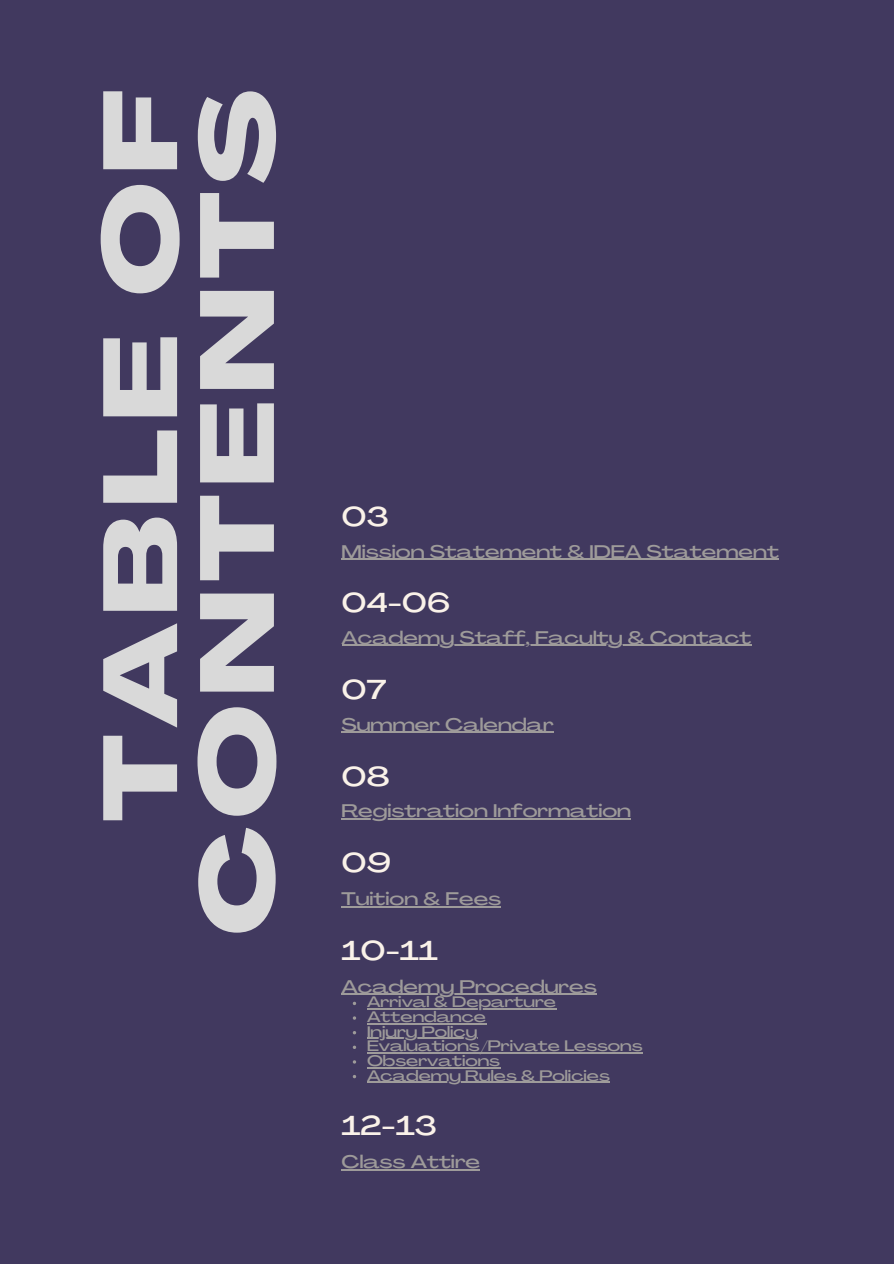
<style>
.page{position:relative;width:894px;height:1264px;background:#fff}
.page>*{position:absolute;margin:0;border:0;box-sizing:border-box;transform-origin:0 0}
.t1{font:800 103.05px/96.8px "Agrandir Grand";letter-spacing:.07em;color:#d9d9d9;text-align:right}
.t2{font:500 27px "Agrandir Grand";color:#faf2e9}
.t3{font:500 18px "Agrandir Grand";color:#9e9b9a}
.t4{font:500 15px "Agrandir Grand";color:#9e9b9a}
</style>
<div class="page">
<div style="left:0;top:0;width:893px;height:1263px;background:#41395f"></div>
<hr style="left:341px;top:559px;width:437px;height:1px;background:#9e9b9a">
<hr style="left:341px;top:645px;width:410px;height:1px;background:#9e9b9a">
<hr style="left:341px;top:818px;width:290px;height:1px;background:#9e9b9a">
<hr style="left:341px;top:906px;width:160px;height:1px;background:#9e9b9a">
<hr style="left:341px;top:732px;width:212px;height:1px;background:#9e9b9a">
<hr style="left:341px;top:993px;width:255px;height:2px;background:#9e9b9a">
<hr style="left:367px;top:1008px;width:189px;height:1px;background:#9e9b9a">
<hr style="left:367px;top:1023px;width:119px;height:1px;background:#9e9b9a">
<hr style="left:367px;top:1037px;width:110px;height:1px;background:#9e9b9a">
<hr style="left:367px;top:1052px;width:275px;height:1px;background:#9e9b9a">
<hr style="left:367px;top:1067px;width:133px;height:1px;background:#9e9b9a">
<hr style="left:367px;top:1081px;width:242px;height:1px;background:#9e9b9a">
<hr style="left:363px;top:1168px;width:117px;height:1px;background:#9e9b9a">
<h1 class="t1" style="left:103px;top:935px;width:848px;rotate:-90deg">TABLE OF<br>CONTENTS</h1>
<p class="t2" style="left:341px;top:505px;width:49px">03</p>
<h3 class="t3" style="left:341px;top:544px;width:439px">Mission Statement &amp; IDEA Statement</h3>
<h2 class="t2" style="left:341px;top:591px;width:110px">04-06</h2>
<h3 class="t3" style="left:341px;top:630px;width:411px">Academy Staff, Faculty &amp; Contact</h3>
<p class="t2" style="left:341px;top:678px;width:46px">07</p>
<h3 class="t3" style="left:341px;top:717px;width:213px">Summer Calendar</h3>
<p class="t2" style="left:341px;top:765px;width:49px">08</p>
<h3 class="t3" style="left:341px;top:803px;width:291px">Registration Information</h3>
<p class="t2" style="left:341px;top:851px;width:51px">09</p>
<h3 class="t3" style="left:341px;top:891px;width:161px">Tuition &amp; Fees</h3>
<h2 class="t2" style="left:341px;top:939px;width:98px">10-11</h2>
<h3 class="t3" style="left:341px;top:979px;width:257px">Academy Procedures</h3>
<p class="t4" style="left:367px;top:996px;width:190px">Arrival &amp; Departure</p>
<p class="t4" style="left:367px;top:1010px;width:120px">Attendance</p>
<p class="t4" style="left:367px;top:1025px;width:112px">Injury Policy</p>
<p class="t4" style="left:367px;top:1040px;width:277px">Evaluations/Private Lessons</p>
<p class="t4" style="left:367px;top:1054px;width:134px">Observations</p>
<p class="t4" style="left:367px;top:1069px;width:244px">Academy Rules &amp; Policies</p>
<h2 class="t2" style="left:341px;top:1114px;width:97px">12-13</h2>
<h3 class="t3" style="left:341px;top:1154px;width:140px">Class Attire</h3>
</div>
